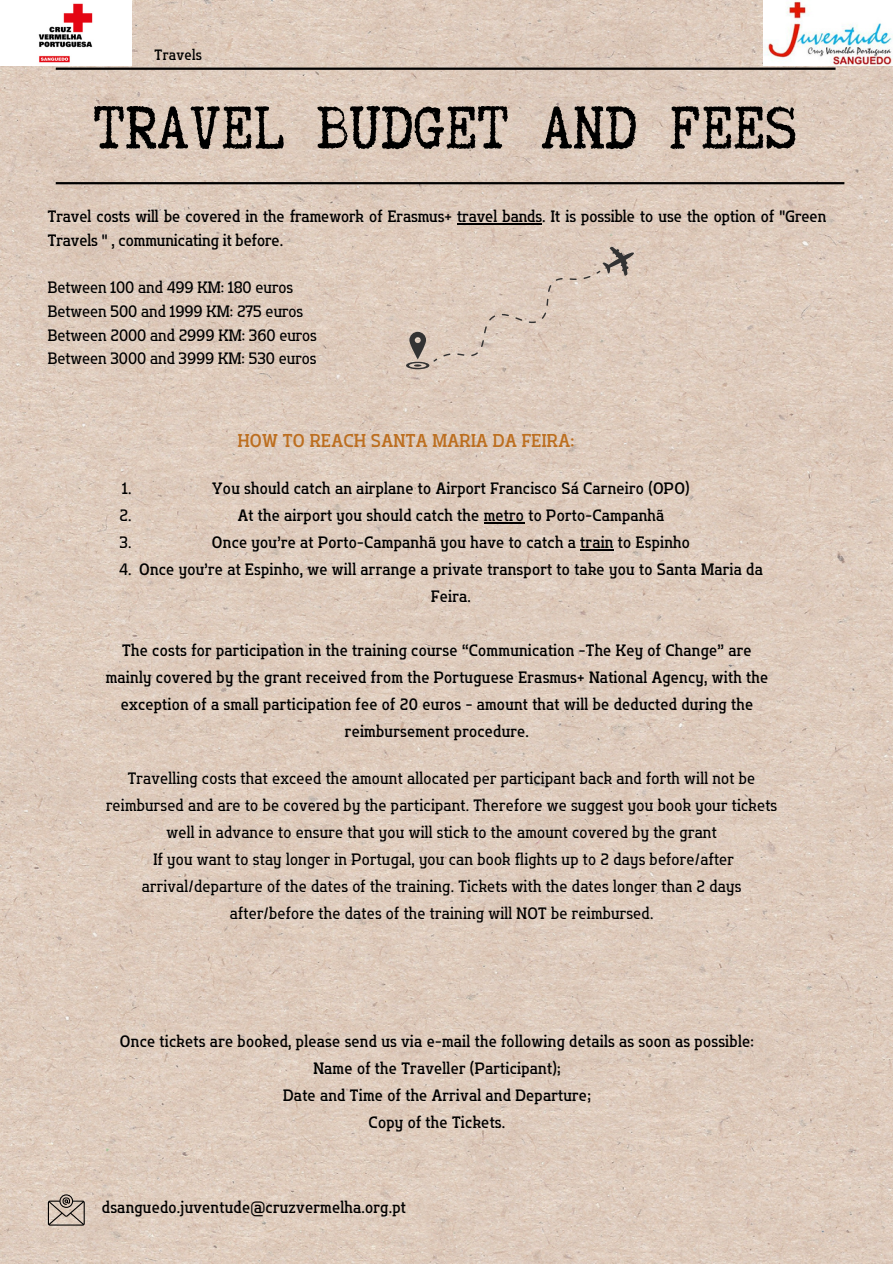
<style>
.page{position:relative;width:893px;height:1264px;background:#fff}
.page>*{position:absolute;margin:0;border:0;box-sizing:border-box;transform-origin:0 0}
.t1{font:72px "Truetypewriter Polygl OTT";color:#000}
.t2{font:18.6px "Flatory Slab 500 Semi Cond";letter-spacing:.015em;color:#bc6e1f}
.t3{font:16.5px/27px "Flatory Slab 500 Semi Cond";letter-spacing:.015em;color:#000;text-align:center}
.t4{font:16.5px/27px "Flatory Slab 400 Semi Cond";letter-spacing:.015em;color:#000;text-align:center}
.t5{font:15px "Flatory Slab 500 Semi Cond";letter-spacing:.015em;color:#000}
</style>
<div class="page">
<img style="left:0;top:0;width:892px;height:1263px">
<hr style="left:56px;top:182px;width:788px;height:2px;background:#000">
<hr style="left:56px;top:68px;width:779px;height:2px;background:#000">
<svg style="left:406px;top:247px;width:228px;height:122px;background:#d9c7b9"></svg>
<hr style="left:483px;top:522px;width:41px;height:1px;background:#000">
<hr style="left:580px;top:549px;width:33px;height:1px;background:#000">
<svg style="left:48px;top:1194px;width:37px;height:31px"></svg>
<hr style="left:457px;top:223px;width:85px;height:2px;background:#000">
<img style="left:763px;top:0;width:129px;height:65px">
<img style="left:0;top:0;width:132px;height:65px">
<p class="t5" style="left:155px;top:46px;width:49px">Travels</p>
<p class="t1" style="left:93px;top:90px;width:705px">TRAVEL BUDGET AND FEES</p>
<p class="t3" style="left:48px;top:205px;width:779px;line-height:23.7px;text-align:left">Travel costs will be covered in the framework of Erasmus+ travel bands. It is possible to use the option of "Green<br>Travels " , communicating it before.</p>
<p class="t4" style="left:48px;top:274px;width:247px">Between 100 and 499 KM: 180 euros</p>
<p class="t4" style="left:48px;top:298px;width:257px">Between 500 and 1999 KM: 275 euros</p>
<p class="t4" style="left:48px;top:321px;width:270px">Between 2000 and 2999 KM: 360 euros</p>
<p class="t4" style="left:48px;top:345px;width:270px">Between 3000 and 3999 KM: 530 euros</p>
<p class="t2" style="left:238px;top:429px;width:338px">HOW TO REACH SANTA MARIA DA FEIRA:</p>
<p class="t4" style="left:122px;top:475px;width:11px">1.</p>
<p class="t3" style="left:212px;top:475px;width:479px">You should catch an airplane to Airport Francisco Sá Carneiro (OPO)</p>
<p class="t4" style="left:119px;top:502px;width:14px">2.</p>
<p class="t3" style="left:238px;top:502px;width:428px">At the airport you should catch the metro to Porto-Campanhã</p>
<p class="t4" style="left:119px;top:529px;width:13px">3.</p>
<p class="t3" style="left:212px;top:529px;width:479px">Once you’re at Porto-Campanhã you have to catch a train to Espinho</p>
<p class="t3" style="left:139px;top:556px;width:625px">Once you’re at Espinho, we will arrange a private transport to take you to Santa Maria da<br>Feira.</p>
<p class="t4" style="left:119px;top:556px;width:14px">4.</p>
<p class="t3" style="left:106px;top:637px;width:664px">The costs for participation in the training course “Communication -The Key of Change” are mainly covered by the grant received from the Portuguese Erasmus+ National Agency, with the exception of a small participation fee of 20 euros - amount that will be deducted during the reimbursement procedure.</p>
<p class="t4" style="left:106px;top:764px;width:672px">Travelling costs that exceed the amount allocated per participant back and forth will not be reimbursed and are to be covered by the participant. Therefore we suggest you book your tickets well in advance to ensure that you will stick to the amount covered by the grant</p>
<p class="t4" style="left:142px;top:845px;width:601px">If you want to stay longer in Portugal, you can book flights up to 2 days before/after arrival/departure of the dates of the training. Tickets with the dates longer than 2 days after/before the dates of the training will NOT be reimbursed.</p>
<p class="t3" style="left:120px;top:1027px;width:635px">Once tickets are booked, please send us via e-mail the following details as soon as possible:</p>
<p class="t3" style="left:313px;top:1054px;width:248px">Name of the Traveller (Participant);</p>
<p class="t3" style="left:283px;top:1081px;width:309px">Date and Time of the Arrival and Departure;</p>
<p class="t3" style="left:368px;top:1108px;width:138px">Copy of the Tickets.</p>
<p class="t3" style="left:102px;top:1194px;width:305px">dsanguedo.juventude@cruzvermelha.org.pt</p>
</div>
